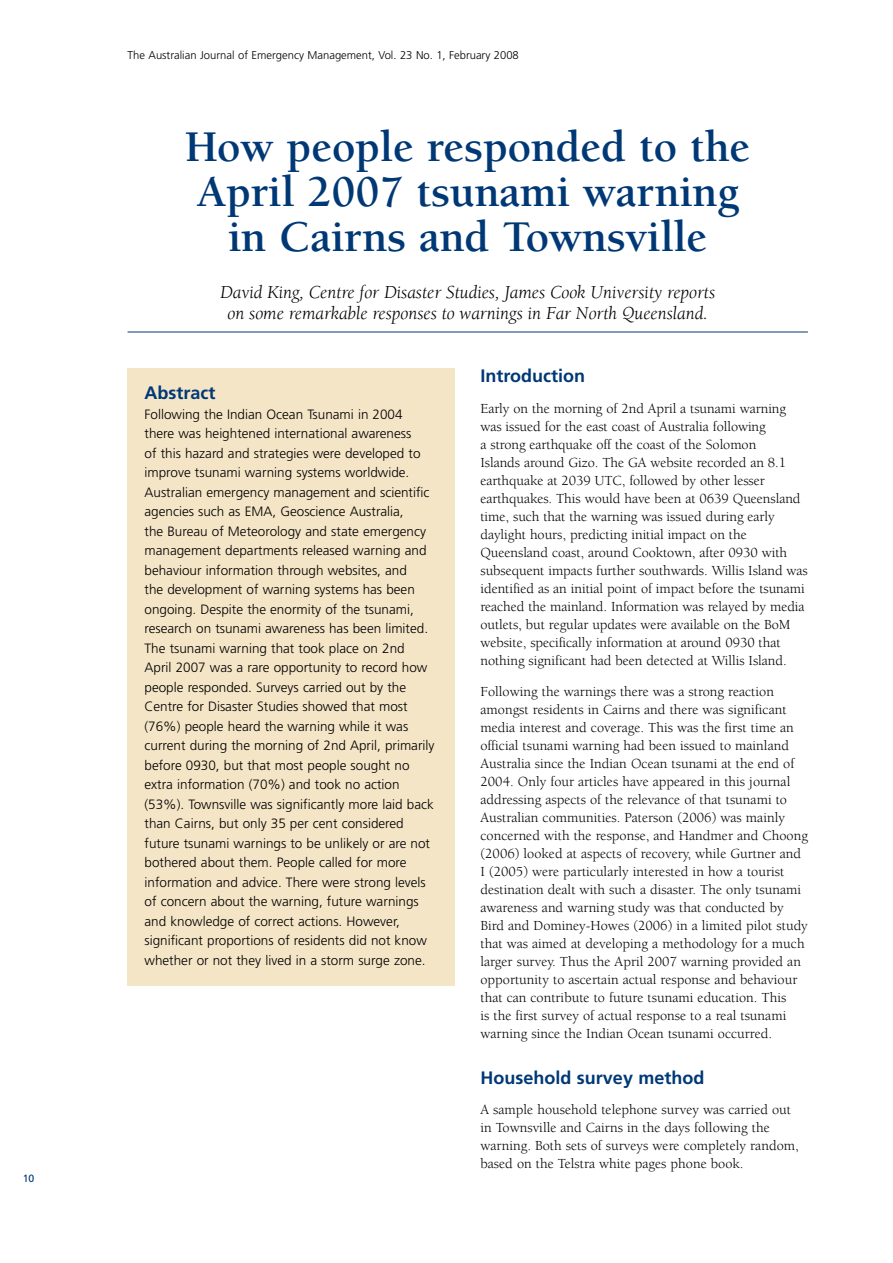
<style>
.page{position:relative;width:893px;height:1263px;background:#fff}
.page>*{position:absolute;margin:0;border:0;box-sizing:border-box;transform-origin:0 0}
.t1{font:700 45px/45px "Berkeley";letter-spacing:-.005em;color:#003876;text-align:center}
.t2{font:italic 18.75px/21px "Berkeley";letter-spacing:-.005em;color:#000;text-align:center}
.t3{font:700 18px "Frutiger";color:#003876}
.t4{font:14.25px/18px "Berkeley";color:#000}
.t5{font:300 13.5px/19.5px "Frutiger";color:#000}
.t6{font:300 11.25px "Frutiger";color:#000}
.t7{font:10.5px "Frutiger";color:#003876}
</style>
<div class="page">
<div style="left:128px;top:369px;width:327px;height:617px;background:#f5e5c7"></div>
<hr style="left:128px;top:332px;width:680px;height:1px;background:#003876">
<p class="t7" style="left:23px;top:1172px;width:13px">10</p>
<p class="t6" style="left:128px;top:49px;width:393px">The Australian Journal of Emergency Management, Vol. 23 No. 1, February 2008</p>
<h1 class="t1" style="left:185px;top:125px;width:567px">How people responded to the<br>April 2007 tsunami warning in Cairns and Townsville</h1>
<h2 class="t2" style="left:220px;top:282px;width:497px">David King, Centre for Disaster Studies, James Cook University reports on some remarkable responses to warnings in Far North Queensland.</h2>
<p class="t3" style="left:145px;top:382px;width:72px">Abstract</p>
<p class="t5" style="left:145px;top:404px;width:291px">Following the Indian Ocean Tsunami in 2004 there was heightened international awareness<br>of this hazard and strategies were developed to improve tsunami warning systems worldwide.<br>Australian emergency management and scientific agencies such as EMA, Geoscience Australia,<br>the Bureau of Meteorology and state emergency management departments released warning and behaviour information through websites, and<br>the development of warning systems has been ongoing. Despite the enormity of the tsunami, research on tsunami awareness has been limited.<br>The tsunami warning that took place on 2nd April 2007 was a rare opportunity to record how people responded. Surveys carried out by the Centre for Disaster Studies showed that most (76%) people heard the warning while it was current during the morning of 2nd April, primarily before 0930, but that most people sought no extra information (70%) and took no action (53%). Townsville was significantly more laid back than Cairns, but only 35 per cent considered future tsunami warnings to be unlikely or are not bothered about them. People called for more information and advice. There were strong levels of concern about the warning, future warnings and knowledge of correct actions. However, significant proportions of residents did not know whether or not they lived in a storm surge zone.</p>
<p class="t3" style="left:480px;top:365px;width:106px">Introduction</p>
<p class="t4" style="left:480px;top:400px;width:329px">Early on the morning of 2nd April a tsunami warning was issued for the east coast of Australia following<br>a strong earthquake off the coast of the Solomon<br>Islands around Gizo. The GA website recorded an 8.1 earthquake at 2039 UTC, followed by other lesser earthquakes. This would have been at 0639 Queensland time, such that the warning was issued during early daylight hours, predicting initial impact on the Queensland coast, around Cooktown, after 0930 with subsequent impacts further southwards. Willis Island was identified as an initial point of impact before the tsunami reached the mainland. Information was relayed by media outlets, but regular updates were available on the BoM website, specifically information at around 0930 that nothing significant had been detected at Willis Island.</p>
<p class="t4" style="left:480px;top:682px;width:329px">Following the warnings there was a strong reaction amongst residents in Cairns and there was significant media interest and coverage. This was the first time an official tsunami warning had been issued to mainland Australia since the Indian Ocean tsunami at the end of 2004. Only four articles have appeared in this journal addressing aspects of the relevance of that tsunami to Australian communities. Paterson (2006) was mainly concerned with the response, and Handmer and Choong (2006) looked at aspects of recovery, while Gurtner and I (2005) were particularly interested in how a tourist destination dealt with such a disaster. The only tsunami awareness and warning study was that conducted by Bird and Dominey-Howes (2006) in a limited pilot study that was aimed at developing a methodology for a much larger survey. Thus the April 2007 warning provided an opportunity to ascertain actual response and behaviour that can contribute to future tsunami education. This<br>is the first survey of actual response to a real tsunami warning since the Indian Ocean tsunami occurred.</p>
<p class="t3" style="left:480px;top:1067px;width:226px">Household survey method</p>
<p class="t4" style="left:480px;top:1101px;width:320px">A sample household telephone survey was carried out in Townsville and Cairns in the days following the warning. Both sets of surveys were completely random, based on the Telstra white pages phone book.</p>
</div>
